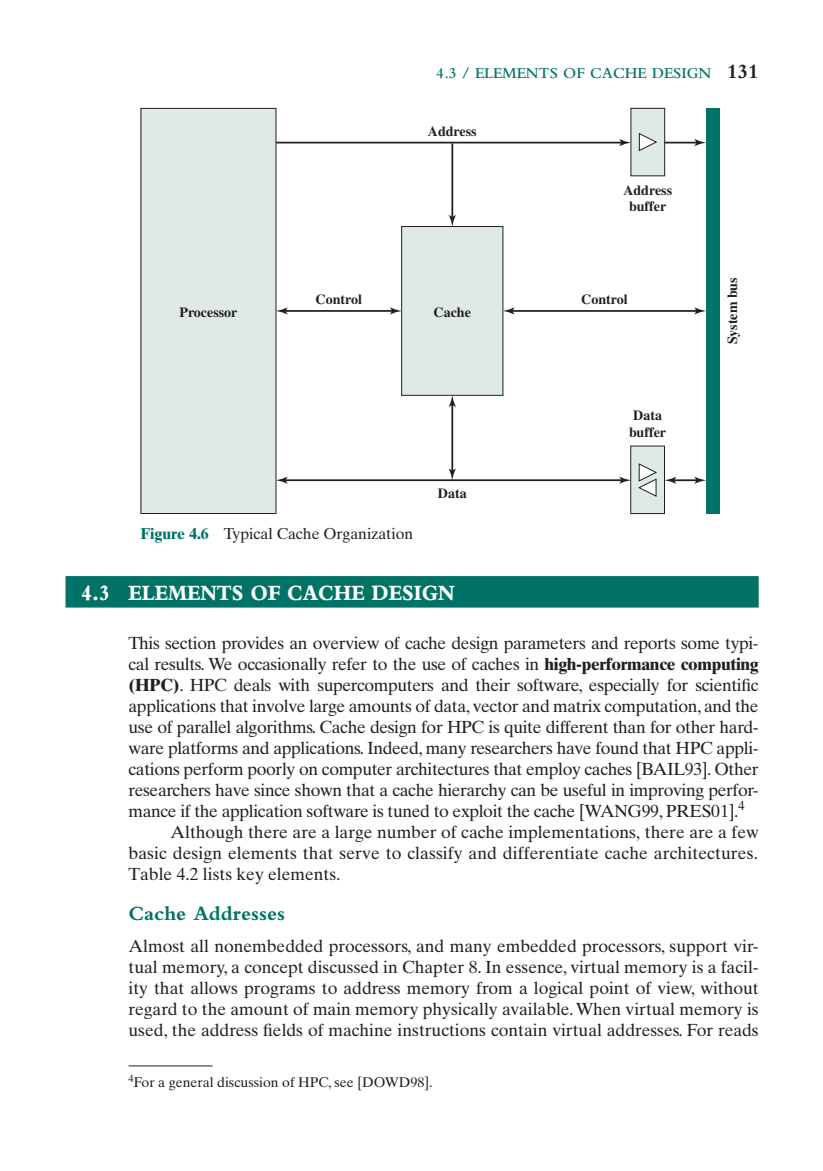
<style>
.page{position:relative;width:823px;height:1171px;background:#fff}
.page>*{position:absolute;margin:0;border:0;box-sizing:border-box;transform-origin:0 0}
.t1{font:800 22.75px "Bembo Std";color:#fff;scale:.9 1}
.t2{font:700 21px "Bembo Std";color:#007366}
.t3{font:17.5px/21px "Times Ten LT Std";letter-spacing:-.02em;color:#231f20;text-align:justify}
.t4{font:17.5px "Times Ten LT Std";color:#231f20}
.t5{font:17.5px "Times Ten LT Std";letter-spacing:.005em;color:#231f20}
.t6{font:15.75px "Times Ten LT Std";color:#231f20}
.t7{font:600 15.75px "Bembo Std";color:#007366}
.t8{font:700 14px/16.8px "Times LT Std";color:#231f20;text-align:center}
.t9{font:14px "Times Ten LT Std";color:#231f20}
.s1{font-weight:700;font-size:21px;color:#231f20}
.s2{font-weight:700;color:#007366}
.s3{font-weight:700}
</style>
<div class="page">
<div style="left:66px;top:576px;width:693px;height:31px;background:#007366"></div>
<div style="left:141px;top:108px;width:135px;height:405px;background:#dfe9e8"></div>
<div style="left:706px;top:108px;width:14px;height:405px;background:#007366"></div>
<div style="left:402px;top:226px;width:101px;height:169px;background:#dfe9e8"></div>
<div style="left:401px;top:226px;width:102px;height:170px;border:1px solid #231f20"></div>
<div style="left:631px;top:446px;width:33px;height:67px;background:#dfe9e8"></div>
<div style="left:630px;top:445px;width:35px;height:69px;border:1px solid #231f20"></div>
<div style="left:631px;top:108px;width:33px;height:68px;background:#dfe9e8"></div>
<div style="left:630px;top:108px;width:35px;height:68px;border:1px solid #231f20"></div>
<svg style="left:638px;top:133px;width:20px;height:19px"></svg>
<svg style="left:638px;top:463px;width:19px;height:34px"></svg>
<hr style="left:664px;top:142px;width:33px;height:1px;background:#231f20">
<svg style="left:694px;top:139px;width:12px;height:7px"></svg>
<hr style="left:451px;top:143px;width:2px;height:76px;background:#231f20">
<svg style="left:449px;top:215px;width:7px;height:11px"></svg>
<hr style="left:276px;top:142px;width:347px;height:1px;background:#231f20">
<svg style="left:619px;top:139px;width:12px;height:7px"></svg>
<hr style="left:283px;top:479px;width:340px;height:2px;background:#231f20">
<svg style="left:619px;top:477px;width:12px;height:7px"></svg>
<svg style="left:276px;top:477px;width:12px;height:7px"></svg>
<hr style="left:283px;top:310px;width:111px;height:2px;background:#231f20">
<svg style="left:390px;top:307px;width:12px;height:7px"></svg>
<svg style="left:276px;top:307px;width:12px;height:7px"></svg>
<hr style="left:672px;top:479px;width:25px;height:2px;background:#231f20">
<svg style="left:694px;top:477px;width:12px;height:7px"></svg>
<svg style="left:664px;top:477px;width:12px;height:7px"></svg>
<hr style="left:451px;top:402px;width:2px;height:71px;background:#231f20">
<svg style="left:449px;top:468px;width:7px;height:12px"></svg>
<svg style="left:449px;top:395px;width:7px;height:12px"></svg>
<hr style="left:511px;top:310px;width:186px;height:2px;background:#231f20">
<svg style="left:694px;top:307px;width:12px;height:7px"></svg>
<svg style="left:503px;top:307px;width:11px;height:7px"></svg>
<hr style="left:129px;top:1065px;width:84px;height:1px;background:#231f20">
<p class="t7" style="left:436px;top:65px;width:179px">4.3 / ELEMENTS OF CACH</p>
<p class="t7" style="left:637px;top:65px;width:123px">E DESIGN <span class="s1">131</span></p>
<p class="t8" style="left:316px;top:290px;width:48px">Control</p>
<p class="t8" style="left:428px;top:123px;width:50px">Address</p>
<p class="t8" style="left:179px;top:304px;width:60px">Processor</p>
<p class="t8" style="left:434px;top:304px;width:39px">Cache</p>
<p class="t6" style="left:140px;top:524px;width:274px"><span class="s2">Figure 4.6</span> Typical Cache Organization</p>
<p class="t8" style="left:438px;top:485px;width:30px">Data</p>
<p class="t8" style="left:623px;top:181px;width:50px">Address buffer</p>
<p class="t8" style="left:581px;top:290px;width:48px">Control</p>
<p class="t8" style="left:629px;top:407px;width:39px;text-align:left">Data buffer</p>
<p class="t8" style="left:723px;top:344px;width:69px;rotate:-90deg">System bus</p>
<p class="t1" style="left:81px;top:580px;width:416px">4.3 ELEMENTS OF CACHE DESIGN</p>
<p class="t3" style="left:129px;top:632px;width:632px">This section provides an overview of cache design parameters and reports some typi-</p>
<p class="t3" style="left:129px;top:653px;width:631px">cal results. We occasionally refer to the use of caches in <span class="s3">high-performance computing</span></p>
<p class="t3" style="left:129px;top:674px;width:631px"><span class="s3">(HPC)</span>. HPC deals with supercomputers and their software, especially for scientific</p>
<p class="t3" style="left:129px;top:695px;width:632px">applications that involve large amounts of data, vector and matrix computation, and the</p>
<p class="t3" style="left:129px;top:716px;width:632px">use of parallel algorithms. Cache design for HPC is quite different than for other hard-</p>
<p class="t3" style="left:129px;top:737px;width:631px">ware platforms and applications. Indeed, many researchers have found that HPC appli-</p>
<p class="t3" style="left:129px;top:758px;width:631px">cations perform poorly on computer architectures that employ caches [BAIL93]. Other</p>
<p class="t3" style="left:129px;top:779px;width:631px">researchers have since shown that a cache hierarchy can be useful in improving perfor-</p>
<p class="t3" style="left:129px;top:800px;width:618px">mance if the application software is tuned to exploit the cache [WANG99, PRES01].<sup>4</sup></p>
<p class="t4" style="left:171px;top:821px;width:590px">Although there are a large number of cache implementations, there are a few</p>
<p class="t5" style="left:129px;top:842px;width:631px">basic design elements that serve to classify and differentiate cache architectures.</p>
<p class="t4" style="left:129px;top:863px;width:213px">Table 4.2 lists key elements.</p>
<p class="t2" style="left:129px;top:901px;width:158px">Cache Addresses</p>
<p class="t3" style="left:129px;top:935px;width:632px">Almost all nonembedded processors, and many embedded processors, support vir&shy;tual memory, a concept discussed in Chapter 8. In essence, virtual memory is a facil&shy;ity that allows programs to address memory from a logical point of view, without regard to the amount of main memory physically available. When virtual memory is used, the address fields of machine instructions contain virtual addresses. For reads</p>
<p class="t9" style="left:129px;top:1074px;width:306px"><sup>4</sup>For a general discussion of HPC, see [DOWD98].</p>
</div>
